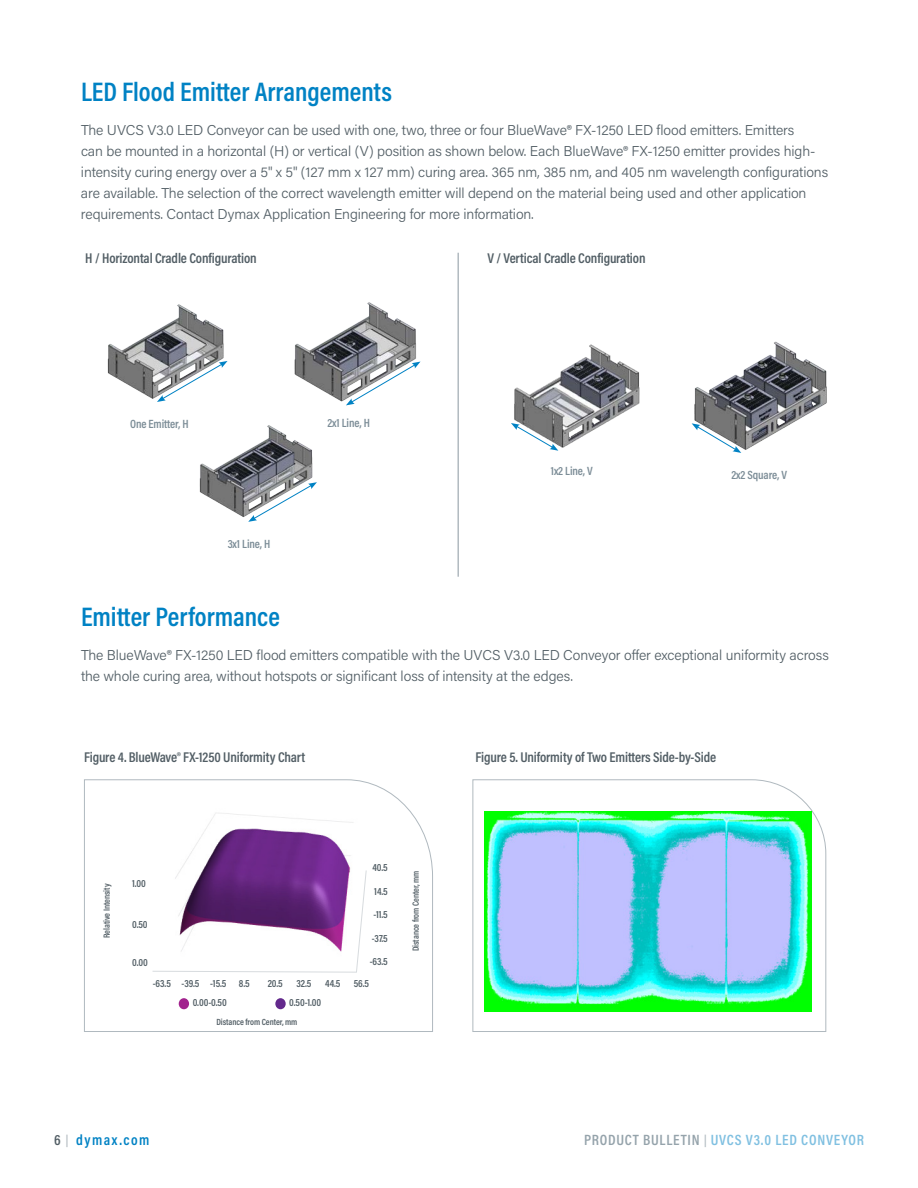
<style>
.page{position:relative;width:918px;height:1188px;background:#fff}
.page>*{position:absolute;margin:0;border:0;box-sizing:border-box;transform-origin:0 0}
.t1{font:600 27px "Acumin Pro Cond";color:#0082c4}
.t2{font:600 15px "Acumin Pro Cond";letter-spacing:.05em;color:#80c0e1}
.t3{font:600 15px "Acumin Pro Cond";letter-spacing:.1em;color:#0082c4}
.t4{font:14.25px/21px "Acumin Variable Concept";letter-spacing:-.01em;color:#525e65}
.t5{font:600 14.25px "Acumin Pro Cond";letter-spacing:-.01em;color:#525e65}
.t6{font:600 12px "Acumin Pro Cond";letter-spacing:-.01em;color:#7c8d97}
.t7{font:600 10.5px "Acumin Pro Cond";letter-spacing:-.005em;color:#525e65}
.t8{font:600 9px "Acumin Pro Cond";letter-spacing:-.01em;color:#525e65}
.s1{font-family:"Acumin Pro"}
.s2{color:#525e65}
.s3{font-size:12px;color:#b1bac0}
.s4{color:#95a3ab}
</style>
<div class="page">
<svg style="left:84px;top:779px;width:349px;height:253px"></svg>
<svg style="left:152px;top:870px;width:215px;height:103px"></svg>
<div style="left:179px;top:998px;width:10px;height:11px;background:#a2238e;border-radius:50%"></div>
<div style="left:275px;top:998px;width:11px;height:11px;background:#63298c;border-radius:50%"></div>
<svg style="left:472px;top:779px;width:355px;height:253px"></svg>
<img style="left:484px;top:811px;width:328px;height:201px">
<hr style="left:457px;top:253px;width:2px;height:324px;background:#b1bac0">
<img style="left:514px;top:344px;width:126px;height:104px">
<svg style="left:511px;top:423px;width:47px;height:28px"></svg>
<img style="left:294px;top:302px;width:127px;height:104px">
<svg style="left:346px;top:362px;width:75px;height:43px"></svg>
<img style="left:107px;top:304px;width:117px;height:95px">
<svg style="left:157px;top:361px;width:71px;height:41px"></svg>
<img style="left:199px;top:425px;width:114px;height:92px">
<svg style="left:248px;top:482px;width:69px;height:40px"></svg>
<img style="left:691px;top:341px;width:136px;height:109px">
<svg style="left:692px;top:423px;width:49px;height:30px"></svg>
<h1 class="t1" style="left:81px;top:74px;width:312px">LED Flood Emitter Arrangements</h1>
<p class="t4" style="left:81px;top:119px;width:749px">The UVCS V3.0 LED Conveyor can be used with one, two, three or four BlueWave<span class="s1">®</span> FX-1250 LED flood emitters. Emitters<br>can be mounted in a horizontal (H) or vertical (V) position as shown below. Each BlueWave<span class="s1">®</span> FX-1250 emitter provides high&shy;intensity curing energy over a 5" x 5" (127 mm x 127 mm) curing area. 365 nm, 385 nm, and 405 nm wavelength configurations are available. The selection of the correct wavelength emitter will depend on the material being used and other application requirements. Contact Dymax Application Engineering for more information.</p>
<p class="t5" style="left:85px;top:249px;width:173px">H / Horizontal Cradle Configuration</p>
<p class="t5" style="left:488px;top:249px;width:160px">V / Vertical Cradle Configuration</p>
<p class="t6" style="left:130px;top:416px;width:60px">One Emitter, H</p>
<p class="t6" style="left:327px;top:415px;width:44px">2x1 Line, H</p>
<p class="t6" style="left:228px;top:536px;width:44px">3x1 Line, H</p>
<p class="t6" style="left:551px;top:463px;width:43px">1x2 Line, V</p>
<p class="t6" style="left:732px;top:467px;width:57px">2x2 Square, V</p>
<h1 class="t1" style="left:81px;top:599px;width:201px">Emitter Performance</h1>
<p class="t4" style="left:81px;top:644px;width:749px">The BlueWave<span class="s1">®</span> FX-1250 LED flood emitters compatible with the UVCS V3.0 LED Conveyor offer exceptional uniformity across the whole curing area, without hotspots or significant loss of intensity at the edges.</p>
<p class="t5" style="left:84px;top:748px;width:223px">Figure 4. BlueWave® FX-1250 Uniformity Chart</p>
<p class="t5" style="left:476px;top:748px;width:242px">Figure 5. Uniformity of Two Emitters Side-by-Side</p>
<p class="t8" style="left:101px;top:938px;width:56px;rotate:-90deg">Relative Intensity</p>
<p class="t7" style="left:132px;top:876px;width:15px">1.00</p>
<p class="t7" style="left:132px;top:918px;width:17px">0.50</p>
<p class="t7" style="left:132px;top:956px;width:17px">0.00</p>
<p class="t7" style="left:372px;top:861px;width:17px">40.5</p>
<p class="t7" style="left:374px;top:884px;width:15px">14.5</p>
<p class="t7" style="left:374px;top:908px;width:16px">-11.5</p>
<p class="t7" style="left:372px;top:931px;width:18px">-37.5</p>
<p class="t7" style="left:370px;top:955px;width:20px">-63.5</p>
<p class="t7" style="left:153px;top:976px;width:98px">-63.5 -39.5 -15.5 8.5</p>
<p class="t7" style="left:268px;top:976px;width:17px">20.5</p>
<p class="t7" style="left:296px;top:976px;width:17px">32.5</p>
<p class="t7" style="left:325px;top:976px;width:17px">44.5</p>
<p class="t7" style="left:354px;top:976px;width:17px">56.5</p>
<p class="t7" style="left:193px;top:996px;width:36px">0.00-0.50</p>
<p class="t7" style="left:289px;top:996px;width:34px">0.50-1.00</p>
<p class="t8" style="left:216px;top:1016px;width:82px">Distance from Center, mm</p>
<p class="t8" style="left:410px;top:951px;width:82px;rotate:-90deg">Distance from Center, mm</p>
<p class="t3" style="left:54px;top:1130px;width:97px"><span class="s2">6</span> <span class="s3">|</span> dymax.com</p>
<p class="t2" style="left:584px;top:1130px;width:281px"><span class="s4">PRODUCT BULLETIN</span> <span class="s3">|</span> UVCS V3.0 LED CONVEYOR</p>
</div>
